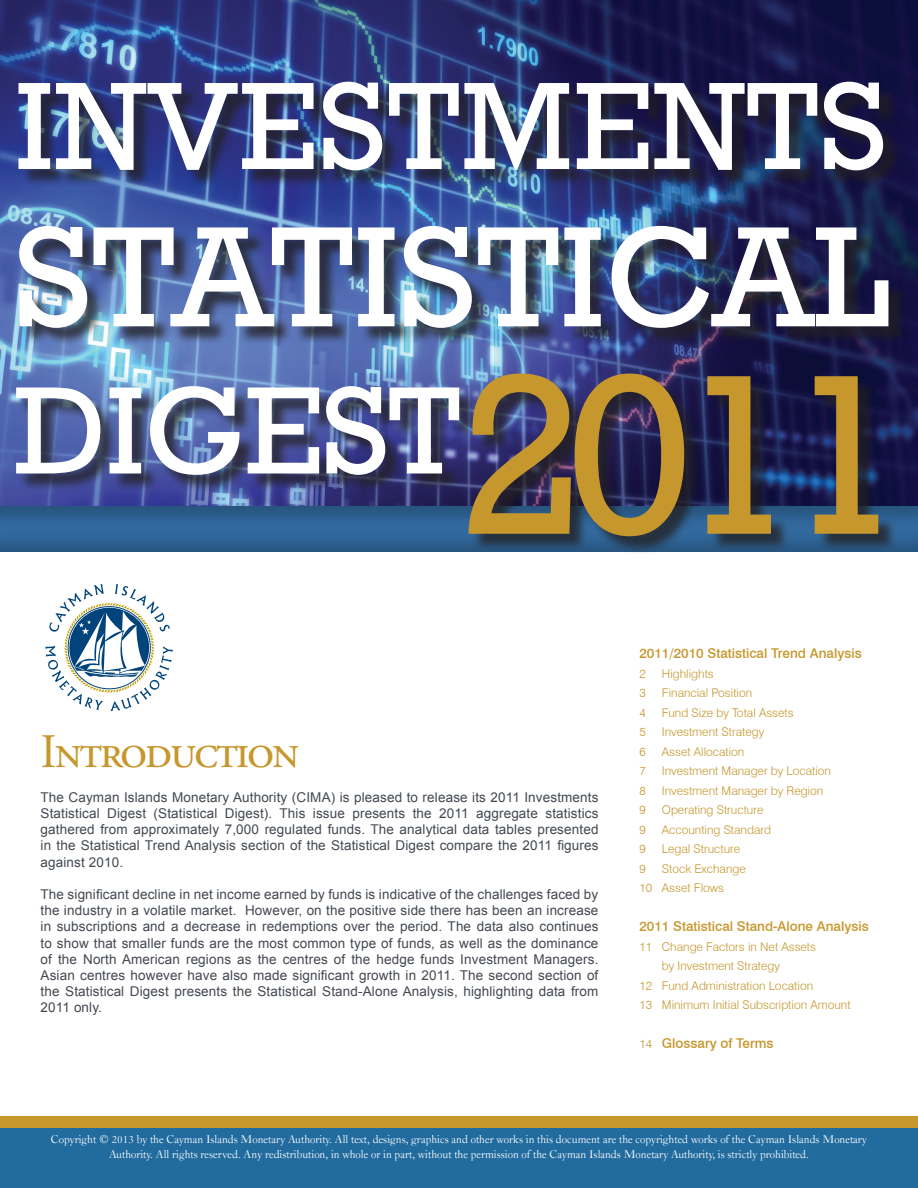
<style>
.page{position:relative;width:918px;height:1188px;background:#fff}
.page>*{position:absolute;margin:0;border:0;box-sizing:border-box;transform-origin:0 0}
.t1{font:145.5px "Rockwell";color:#fff}
.t2{font:126.6px "Rockwell";letter-spacing:.01em;color:#fff}
.t3{font:48px "Adobe Garamond Pro";letter-spacing:-.05em;color:#c6972c}
.t4{font:13.5px/16.2px "Arial";letter-spacing:.01em;color:#434851;text-align:justify}
.t5{font:500 13.5px "Swiss 721 BT";color:#c6972c}
.t6{font:300 12px/19.5px "Swiss 721 BT";color:#c6972c}
.t7{font:12px/14.4px "Caslon Old Face BT";color:#fff;text-align:center}
.s1{font-size:232.2px;color:#c6972c}
.s2{font-weight:300;font-size:12px}
</style>
<div class="page">
<img style="left:0;top:0;width:918px;height:505px">
<div style="left:0;top:1123px;width:918px;height:65px;background:#216b9e"></div>
<div style="left:0;top:1117px;width:918px;height:11px;background:#c6972c"></div>
<svg style="left:45px;top:584px;width:128px;height:127px"></svg>
<div style="left:0;top:505px;width:918px;height:48px;background:#231f20;opacity:.25"></div>
<div style="left:18px;top:83px;width:889px;height:472px;background:#231f20;opacity:.75"></div>
<h2 class="t2" style="left:15px;top:53px;width:874px">INVESTMENTS</h2>
<h1 class="t1" style="left:15px;top:193px;width:877px">STATISTICAL</h1>
<h2 class="t2" style="left:15px;top:358px;width:894px">DIGEST<span class="s1">2011</span></h2>
<h3 class="t3" style="left:41px;top:723px;width:261px">Introduction</h3>
<p class="t4" style="left:41px;top:789px;width:559px">The Cayman Islands Monetary Authority (CIMA) is pleased to release its 2011 Investments Statistical Digest (Statistical Digest). This issue presents the 2011 aggregate statistics gathered from approximately 7,000 regulated funds. The analytical data tables presented in the Statistical Trend Analysis section of the Statistical Digest compare the 2011 figures against 2010.</p>
<p class="t4" style="left:41px;top:886px;width:559px">The significant decline in net income earned by funds is indicative of the challenges faced by the industry in a volatile market. However, on the positive side there has been an increase in subscriptions and a decrease in redemptions over the period. The data also continues to show that smaller funds are the most common type of funds, as well as the dominance of the North American regions as the centres of the hedge funds Investment Managers.<br>Asian centres however have also made significant growth in 2011. The second section of the Statistical Digest presents the Statistical Stand-Alone Analysis, highlighting data from 2011 only.</p>
<p class="t5" style="left:639px;top:645px;width:224px">2011/2010 Statistical Trend Analysis</p>
<p class="t6" style="left:639px;top:663px;width:8px">2</p>
<p class="t6" style="left:662px;top:663px;width:53px">Highlights</p>
<p class="t6" style="left:639px;top:683px;width:8px">3</p>
<p class="t6" style="left:662px;top:683px;width:92px">Financial Position</p>
<p class="t6" style="left:639px;top:702px;width:8px">4</p>
<p class="t6" style="left:662px;top:702px;width:133px">Fund Size by Total Assets</p>
<p class="t6" style="left:639px;top:722px;width:8px">5</p>
<p class="t6" style="left:662px;top:722px;width:104px">Investment Strategy</p>
<p class="t6" style="left:639px;top:741px;width:8px">6</p>
<p class="t6" style="left:662px;top:741px;width:84px">Asset Allocation</p>
<p class="t6" style="left:639px;top:761px;width:8px">7</p>
<p class="t6" style="left:662px;top:761px;width:171px">Investment Manager by Location</p>
<p class="t6" style="left:639px;top:780px;width:8px">8</p>
<p class="t6" style="left:662px;top:780px;width:163px">Investment Manager by Region</p>
<p class="t6" style="left:639px;top:800px;width:8px">9</p>
<p class="t6" style="left:662px;top:800px;width:103px">Operating Structure</p>
<p class="t6" style="left:639px;top:819px;width:8px">9</p>
<p class="t6" style="left:662px;top:819px;width:111px">Accounting Standard</p>
<p class="t6" style="left:639px;top:839px;width:8px">9</p>
<p class="t6" style="left:662px;top:839px;width:80px">Legal Structure</p>
<p class="t6" style="left:639px;top:858px;width:8px">9</p>
<p class="t6" style="left:639px;top:858px;width:108px;text-indent:22px">Stock Exchange<br>10 Asset Flows</p>
<p class="t5" style="left:639px;top:918px;width:231px">2011 Statistical Stand-Alone Analysis</p>
<p class="t6" style="left:639px;top:936px;width:178px">11 Change Factors in Net Assets</p>
<p class="t6" style="left:662px;top:956px;width:120px">by Investment Strategy</p>
<p class="t6" style="left:639px;top:975px;width:175px">12 Fund Administration Location</p>
<p class="t6" style="left:639px;top:995px;width:213px">13 Minimum Initial Subscription Amount</p>
<p class="t5" style="left:639px;top:1035px;width:136px"><span class="s2">14</span> Glossary of Terms</p>
<p class="t7" style="left:51px;top:1132px;width:818px">Copyright © 2013 by the Cayman Islands Monetary Authority. All text, designs, graphics and other works in this document are the copyrighted works of the Cayman Islands Monetary<br>Authority. All rights reserved. Any redistribution, in whole or in part, without the permission of the Cayman Islands Monetary Authority, is strictly prohibited.</p>
</div>
